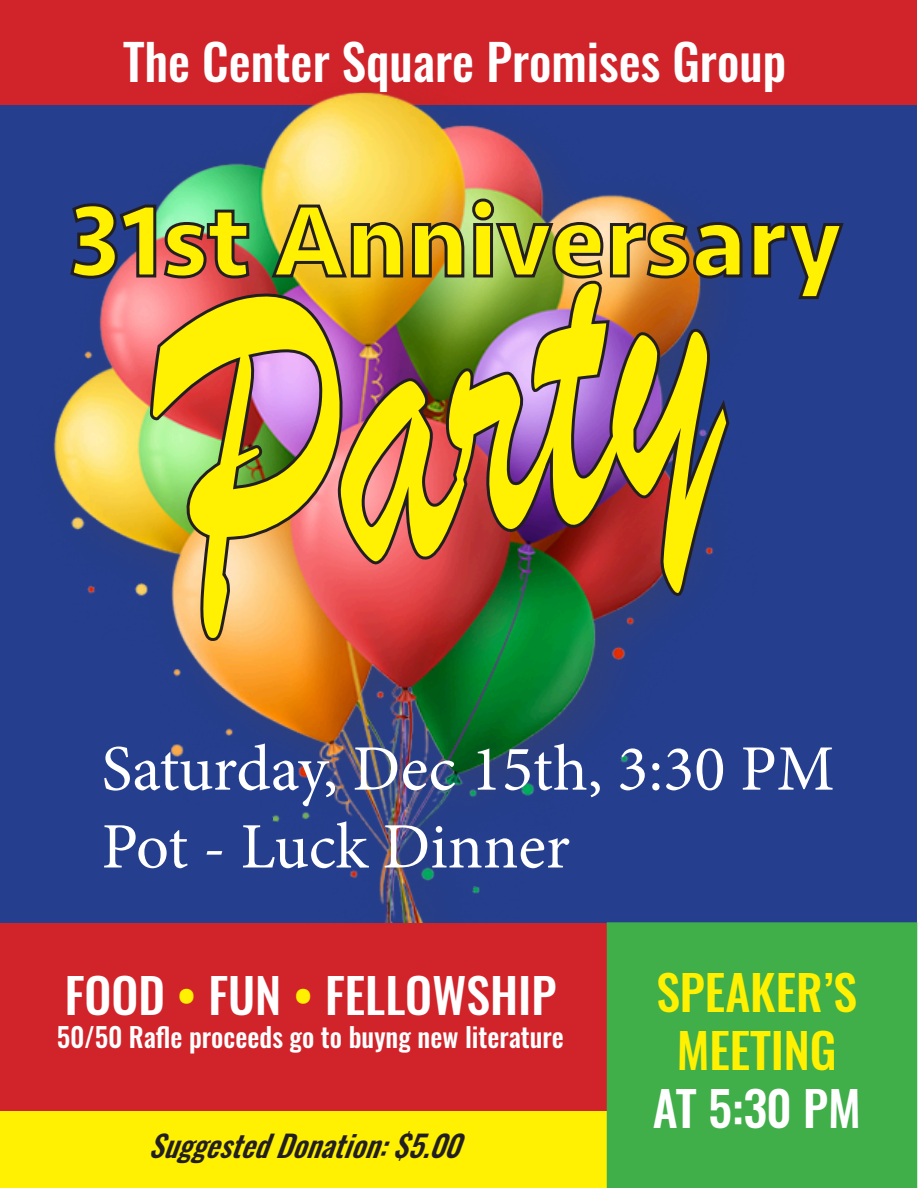
<style>
.page{position:relative;width:918px;height:1188px;background:#fff}
.page>*{position:absolute;margin:0;border:0;box-sizing:border-box;transform-origin:0 0}
.t1{font:449.55px "Brush Script";color:#fff101;scale:.66 1}
.t2{font:64.8px "Minion Pro";color:#fff}
.t3{font:500 49.35px "Oswald";color:#fff}
.t4{font:500 48px/57.6px "Oswald";color:#fff101;text-align:center}
.t5{font:500 48px "Oswald";color:#fff}
.t6{font:italic 500 30px "Oswald";color:#231f20}
.t7{font:500 27px "Oswald";color:#fff}
.s1{color:#fff101}
.s2{color:#fff}
</style>
<div class="page">
<div style="left:1px;top:0;width:916px;height:226px;background:#d1232a"></div>
<div style="left:1px;top:105px;width:916px;height:823px;background:#253f8e"></div>
<img style="left:0;top:68px;width:671px;height:1043px">
<div style="left:1px;top:923px;width:916px;height:265px;background:#d1232a"></div>
<img style="left:68px;top:197px;width:776px;height:104px">
<img style="left:147px;top:289px;width:200px;height:357px">
<img style="left:335px;top:277px;width:397px;height:322px">
<div style="left:0;top:1111px;width:916px;height:77px;background:#fff101"></div>
<div style="left:608px;top:923px;width:308px;height:265px;background:#40ae49"></div>
<div style="left:607px;top:922px;width:310px;height:266px;border:2px solid #40ae49"></div>
<p class="t3" style="left:124px;top:28px;width:664px">The Center Square Promises Group</p>
<p class="t1" style="left:93px;top:180px;width:850px;rotate:-13deg">Party</p>
<p class="t2" style="left:102px;top:726px;width:734px">Saturday, Dec 15th, 3:30 PM</p>
<p class="t2" style="left:102px;top:803px;width:470px">Pot - Luck Dinner</p>
<p class="t5" style="left:65px;top:962px;width:493px">FOOD <span class="s1">•</span> FUN <span class="s1">•</span> FELLOWSHIP</p>
<p class="t7" style="left:57px;top:1018px;width:509px">50/50 Rafle proceeds go to buyng new literature</p>
<p class="t6" style="left:148px;top:1125px;width:328px">SuggestedDonation:$5.00</p>
<p class="t4" style="left:653px;top:965px;width:210px">SPEAKER’S<br>MEETING<br><span class="s2">AT 5:30 PM</span></p>
</div>
